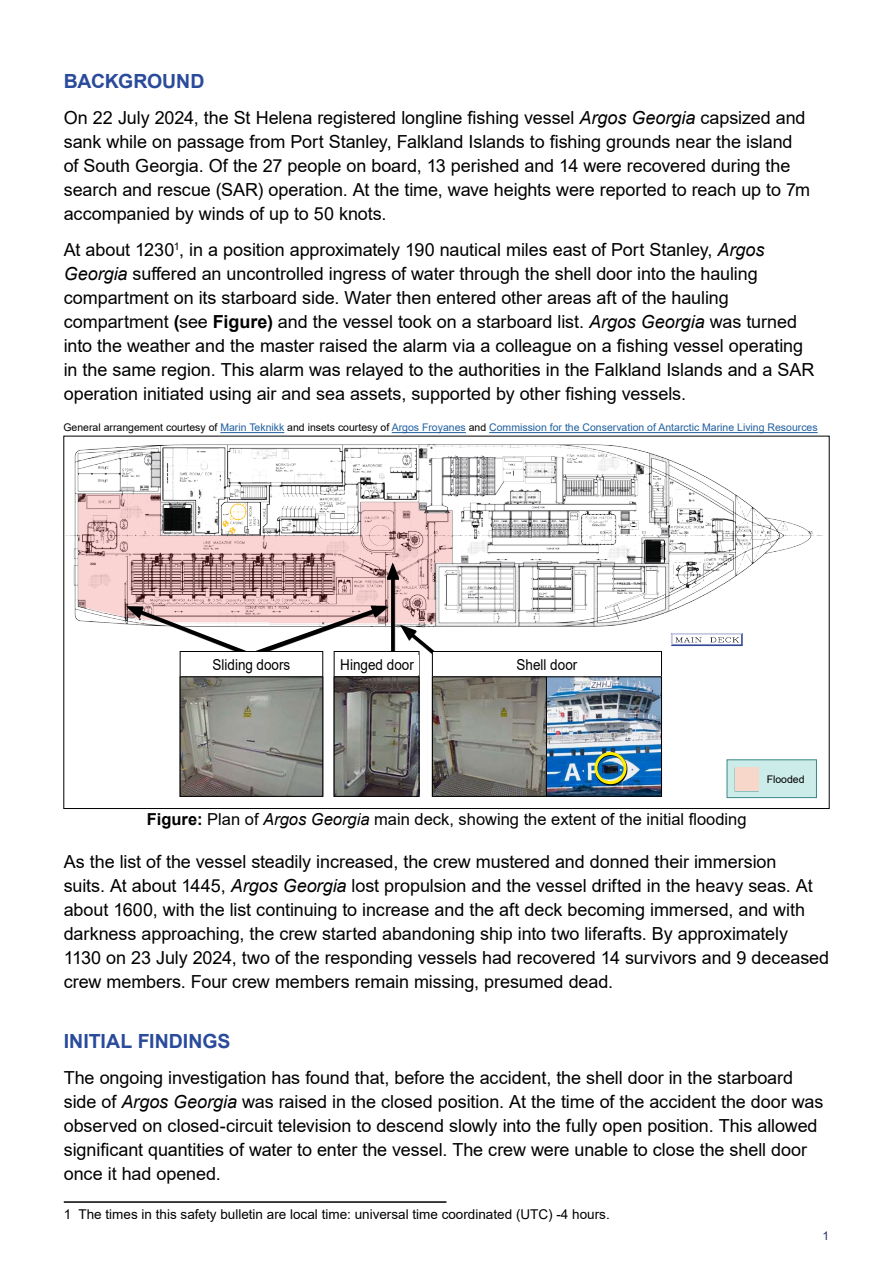
<style>
.page{position:relative;width:893px;height:1263px;background:#fff}
.page>*{position:absolute;margin:0;border:0;box-sizing:border-box;transform-origin:0 0}
._2_0_Main_header{font:700 19.5px "Arial";color:#2a4b9b}
._3_0_Main_Body_Text{font:18px/24px "Arial";letter-spacing:-.005em;color:#000}
.Label__caption{font:16.5px "Arial";color:#000}
.t1{font:15px "Arial";color:#000;scale:.9 1}
.t2{font:13.5px "Arial";color:#000}
.t3{font:12px "Arial";color:#282e69}
.Label__courtesy{font:10.5px "Arial";color:#215f9f}
.t4{font:10.5px "Arial";color:#000}
.s1{font-style:italic}
.s2{font-weight:700}
.s3{color:#000}
</style>
<div class="page">
<hr style="left:64px;top:1201px;width:382px;height:2px;background:#000">
<img style="left:65px;top:444px;width:758px;height:203px">
<svg style="left:79px;top:494px;width:373px;height:129px;background:#d7baba"></svg>
<hr style="left:220px;top:432px;width:64px;height:1px;background:#215f9f">
<hr style="left:392px;top:432px;width:74px;height:1px;background:#215f9f">
<hr style="left:489px;top:432px;width:329px;height:1px;background:#215f9f">
<svg style="left:126px;top:605px;width:261px;height:52px"></svg>
<div style="left:180px;top:651px;width:143px;height:145px;background:#fff"></div>
<img style="left:182px;top:678px;width:139px;height:117px">
<div style="left:180px;top:676px;width:143px;height:121px;border:1px solid #000"></div>
<svg style="left:387px;top:563px;width:12px;height:88px"></svg>
<hr style="left:391px;top:573px;width:3px;height:90px;background:#000">
<svg style="left:387px;top:562px;width:11px;height:17px"></svg>
<div style="left:334px;top:651px;width:85px;height:145px;background:#fff"></div>
<img style="left:336px;top:678px;width:81px;height:117px">
<div style="left:334px;top:676px;width:85px;height:121px;border:1px solid #000"></div>
<svg style="left:400px;top:625px;width:42px;height:35px"></svg>
<div style="left:432px;top:651px;width:229px;height:145px;background:#fff"></div>
<img style="left:434px;top:678px;width:226px;height:117px">
<div style="left:432px;top:676px;width:116px;height:121px;border:1px solid #000"></div>
<div style="left:546px;top:676px;width:116px;height:121px;border:1px solid #000"></div>
<svg style="left:595px;top:753px;width:32px;height:32px"></svg>
<div style="left:594px;top:752px;width:33px;height:32px;border:3px solid #ffed00;border-radius:50%"></div>
<svg style="left:727px;top:759px;width:90px;height:39px;background:#c0e3e0"></svg>
<div style="left:735px;top:768px;width:23px;height:23px;background:#f6d7ca"></div>
<h1 class="_2_0_Main_header" style="left:64px;top:67px;width:142px">BACKGROUND</h1>
<p class="_3_0_Main_Body_Text" style="left:64px;top:105px;width:748px">On 22 July 2024, the St Helena registered longline fishing vessel <span class="s1">Argos Georgia</span> capsized and sank while on passage from Port Stanley, Falkland Islands to fishing grounds near the island of South Georgia. Of the 27 people on board, 13 perished and 14 were recovered during the search and rescue (SAR) operation. At the time, wave heights were reported to reach up to 7m accompanied by winds of up to 50 knots.</p>
<p class="_3_0_Main_Body_Text" style="left:64px;top:237px;width:752px">At about 1230<sup>1</sup>, in a position approximately 190 nautical miles east of Port Stanley, <span class="s1">Argos Georgia</span> suffered an uncontrolled ingress of water through the shell door into the hauling compartment on its starboard side. Water then entered other areas aft of the hauling compartment <span class="s2">(</span>see <span class="s2">Figure)</span> and the vessel took on a starboard list. <span class="s1">Argos Georgia</span> was turned into the weather and the master raised the alarm via a colleague on a fishing vessel operating in the same region. This alarm was relayed to the authorities in the Falkland Islands and a SAR operation initiated using air and sea assets, supported by other fishing vessels.</p>
<p class="Label__courtesy" style="left:63px;top:421px;width:756px"><span class="s3">General arrangement courtesy of</span> Marin Teknikk <span class="s3">and insets courtesy of</span> Argos Froyanes <span class="s3">and</span> Commission for the Conservation of Antarctic Marine Living Resources</p>
<p class="t1" style="left:213px;top:654px;width:88px">Sliding doors</p>
<p class="t1" style="left:340px;top:654px;width:83px">Hinged door</p>
<p class="t1" style="left:517px;top:654px;width:69px">Shell door</p>
<p class="Label__caption" style="left:147px;top:808px;width:601px"><span class="s2">Figure:</span> Plan of <span class="s1">Argos Georgia</span> main deck, showing the extent of the initial flooding</p>
<p class="t4" style="left:767px;top:772px;width:39px">Flooded</p>
<p class="_3_0_Main_Body_Text" style="left:64px;top:849px;width:767px">As the list of the vessel steadily increased, the crew mustered and donned their immersion<br>suits. At about 1445, <span class="s1">Argos Georgia</span> lost propulsion and the vessel drifted in the heavy seas. At about 1600, with the list continuing to increase and the aft deck becoming immersed, and with darkness approaching, the crew started abandoning ship into two liferafts. By approximately 1130 on 23 July 2024, two of the responding vessels had recovered 14 survivors and 9 deceased crew members. Four crew members remain missing, presumed dead.</p>
<h1 class="_2_0_Main_header" style="left:64px;top:1027px;width:168px">INITIAL FINDINGS</h1>
<p class="_3_0_Main_Body_Text" style="left:64px;top:1065px;width:761px">The ongoing investigation has found that, before the accident, the shell door in the starboard side of <span class="s1">Argos Georgia</span> was raised in the closed position. At the time of the accident the door was observed on closed-circuit television to descend slowly into the fully open position. This allowed significant quantities of water to enter the vessel. The crew were unable to close the shell door once it had opened.</p>
<p class="t2" style="left:64px;top:1205px;width:547px">1 The times in this safety bulletin are local time: universal time coordinated (UTC) -4 hours.</p>
<p class="t3" style="left:822px;top:1228px;width:8px">1</p>
</div>
